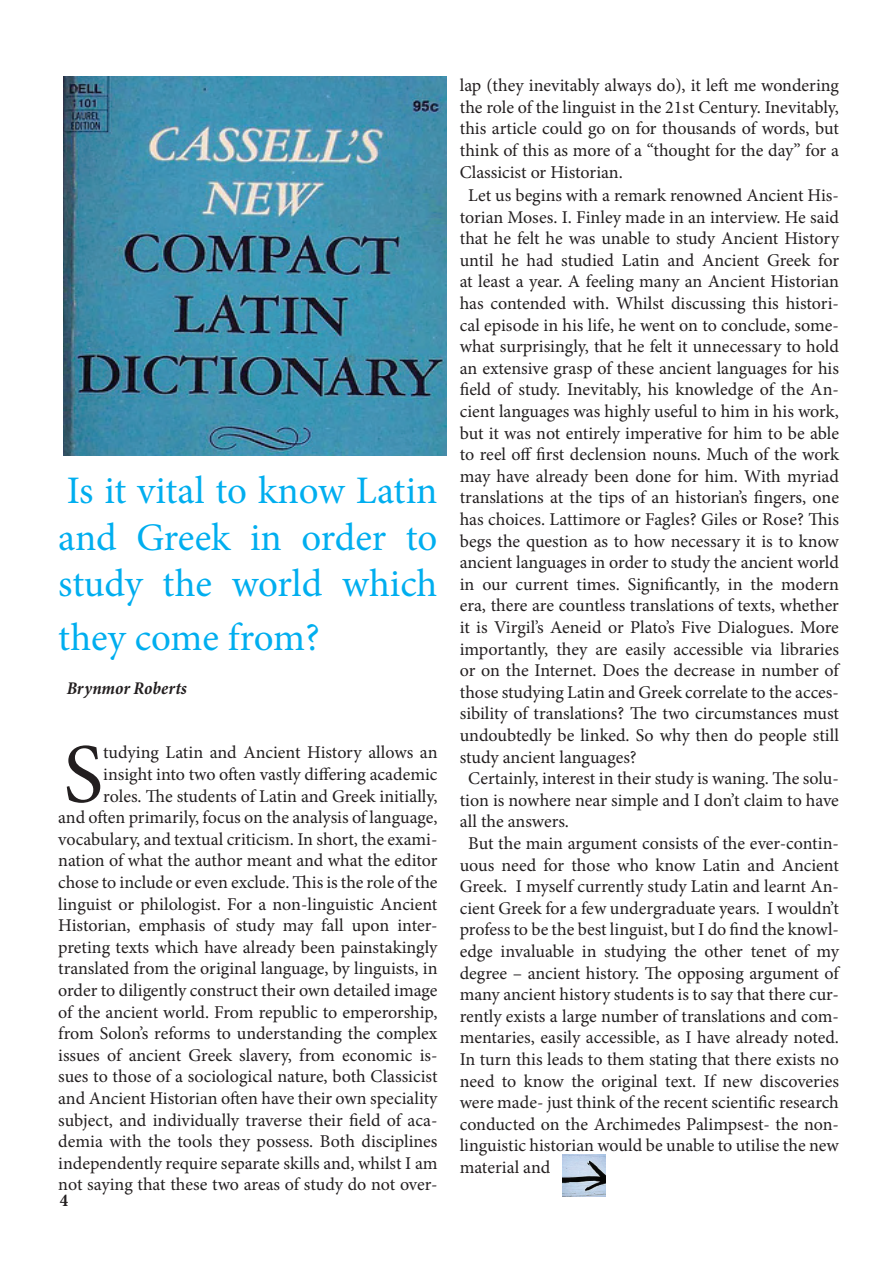
<style>
.page{position:relative;width:893px;height:1263px;background:#fff}
.page>*{position:absolute;margin:0;border:0;box-sizing:border-box;transform-origin:0 0}
.t1{font:84.45px "Minion Pro";color:#231f20}
.t2{font:39px/46.8px "Minion Pro";letter-spacing:-.005em;color:#00aeef;text-align:justify}
.t3{font:18px/21.6px "Minion Pro";letter-spacing:-.005em;color:#231f20;text-align:right}
.t4{font:italic 700 condensed 18px "Minion Pro";color:#231f20}
.t5{font:700 condensed 18px "Minion Pro";color:#231f20}
</style>
<div class="page">
<img style="left:63px;top:77px;width:383px;height:378px">
<img style="left:563px;top:1155px;width:42px;height:41px">
<h2 class="t2" style="left:58px;top:467px;width:381px">Is it vital to know Latin and Greek in order to study the world which</h2>
<h2 class="t2" style="left:58px;top:615px;width:263px">they come from?</h2>
<p class="t4" style="left:67px;top:675px;width:122px">Brynmor Roberts</p>
<h1 class="t1" style="left:63px;top:718px;width:42px">S</h1>
<p class="t3" style="left:58px;top:742px;width:381px">tudying Latin and Ancient History allows an insight into two often vastly differing academic<br>roles. The students of Latin and Greek initially,<br>and often primarily, focus on the analysis of language, vocabulary, and textual criticism. In short, the exami&shy;nation of what the author meant and what the editor chose to include or even exclude. This is the role of the linguist or philologist. For a non-linguistic Ancient Historian, emphasis of study may fall upon inter&shy;preting texts which have already been painstakingly translated from the original language, by linguists, in order to diligently construct their own detailed image of the ancient world. From republic to emperorship, from Solon’s reforms to understanding the complex issues of ancient Greek slavery, from economic is&shy;sues to those of a sociological nature, both Classicist and Ancient Historian often have their own speciality subject, and individually traverse their field of aca&shy;demia with the tools they possess. Both disciplines independently require separate skills and, whilst I am not saying that these two areas of study do not over-</p>
<p class="t5" style="left:60px;top:1188px;width:10px">4</p>
<p class="t3" style="left:460px;top:75px;width:381px;text-align:justify">lap (they inevitably always do), it left me wondering the role of the linguist in the 21st Century. Inevitably, this article could go on for thousands of words, but think of this as more of a “thought for the day” for a Classicist or Historian.</p>
<p class="t3" style="left:468px;top:184px;width:372px">Let us begins with a remark renowned Ancient His-</p>
<p class="t3" style="left:460px;top:206px;width:381px">torian Moses. I. Finley made in an interview. He said</p>
<p class="t3" style="left:460px;top:228px;width:381px">that he felt he was unable to study Ancient History</p>
<p class="t3" style="left:460px;top:249px;width:381px">until he had studied Latin and Ancient Greek for</p>
<p class="t3" style="left:460px;top:271px;width:381px">at least a year. A feeling many an Ancient Historian</p>
<p class="t3" style="left:460px;top:292px;width:381px">has contended with. Whilst discussing this histori-</p>
<p class="t3" style="left:460px;top:314px;width:381px">cal episode in his life, he went on to conclude, some-</p>
<p class="t3" style="left:460px;top:336px;width:381px">what surprisingly, that he felt it unnecessary to hold</p>
<p class="t3" style="left:460px;top:357px;width:381px">an extensive grasp of these ancient languages for his</p>
<p class="t3" style="left:460px;top:379px;width:381px">field of study. Inevitably, his knowledge of the An-</p>
<p class="t3" style="left:460px;top:400px;width:381px">cient languages was highly useful to him in his work,</p>
<p class="t3" style="left:460px;top:422px;width:381px">but it was not entirely imperative for him to be able</p>
<p class="t3" style="left:460px;top:444px;width:381px">to reel off first declension nouns. Much of the work</p>
<p class="t3" style="left:460px;top:465px;width:381px">may have already been done for him. With myriad</p>
<p class="t3" style="left:460px;top:487px;width:381px">translations at the tips of an historian’s fingers, one</p>
<p class="t3" style="left:460px;top:508px;width:381px">has choices. Lattimore or Fagles? Giles or Rose? This</p>
<p class="t3" style="left:460px;top:530px;width:381px">begs the question as to how necessary it is to know</p>
<p class="t3" style="left:460px;top:552px;width:381px">ancient languages in order to study the ancient world</p>
<p class="t3" style="left:460px;top:573px;width:381px">in our current times. Significantly, in the modern</p>
<p class="t3" style="left:460px;top:595px;width:381px">era, there are countless translations of texts, whether</p>
<p class="t3" style="left:460px;top:616px;width:381px">it is Virgil’s Aeneid or Plato’s Five Dialogues. More</p>
<p class="t3" style="left:460px;top:638px;width:381px">importantly, they are easily accessible via libraries</p>
<p class="t3" style="left:460px;top:660px;width:381px">or on the Internet. Does the decrease in number of</p>
<p class="t3" style="left:460px;top:681px;width:381px">those studying Latin and Greek correlate to the acces-</p>
<p class="t3" style="left:460px;top:703px;width:381px">sibility of translations? The two circumstances must</p>
<p class="t3" style="left:460px;top:724px;width:381px">undoubtedly be linked. So why then do people still</p>
<p class="t3" style="left:460px;top:746px;width:179px">study ancient languages?</p>
<p class="t3" style="left:468px;top:768px;width:372px">Certainly, interest in their study is waning. The solu-</p>
<p class="t3" style="left:460px;top:789px;width:381px">tion is nowhere near simple and I don’t claim to have</p>
<p class="t3" style="left:460px;top:811px;width:111px">all the answers.</p>
<p class="t3" style="left:468px;top:832px;width:372px">But the main argument consists of the ever-contin-</p>
<p class="t3" style="left:460px;top:854px;width:381px">uous need for those who know Latin and Ancient</p>
<p class="t3" style="left:460px;top:876px;width:381px">Greek. I myself currently study Latin and learnt An-</p>
<p class="t3" style="left:460px;top:897px;width:381px">cient Greek for a few undergraduate years. I wouldn’t</p>
<p class="t3" style="left:460px;top:919px;width:381px">profess to be the best linguist, but I do find the knowl-</p>
<p class="t3" style="left:460px;top:940px;width:381px">edge invaluable in studying the other tenet of my</p>
<p class="t3" style="left:460px;top:962px;width:381px">degree – ancient history. The opposing argument of</p>
<p class="t3" style="left:460px;top:984px;width:381px">many ancient history students is to say that there cur-</p>
<p class="t3" style="left:460px;top:1005px;width:381px">rently exists a large number of translations and com-</p>
<p class="t3" style="left:460px;top:1027px;width:381px">mentaries, easily accessible, as I have already noted.</p>
<p class="t3" style="left:460px;top:1048px;width:381px">In turn this leads to them stating that there exists no</p>
<p class="t3" style="left:460px;top:1070px;width:381px">need to know the original text. If new discoveries</p>
<p class="t3" style="left:460px;top:1092px;width:381px">were made- just think of the recent scientific research</p>
<p class="t3" style="left:460px;top:1113px;width:381px">conducted on the Archimedes Palimpsest- the non-</p>
<p class="t3" style="left:460px;top:1135px;width:381px">linguistic historian would be unable to utilise the new</p>
<p class="t3" style="left:460px;top:1156px;width:92px">material and</p>
</div>
